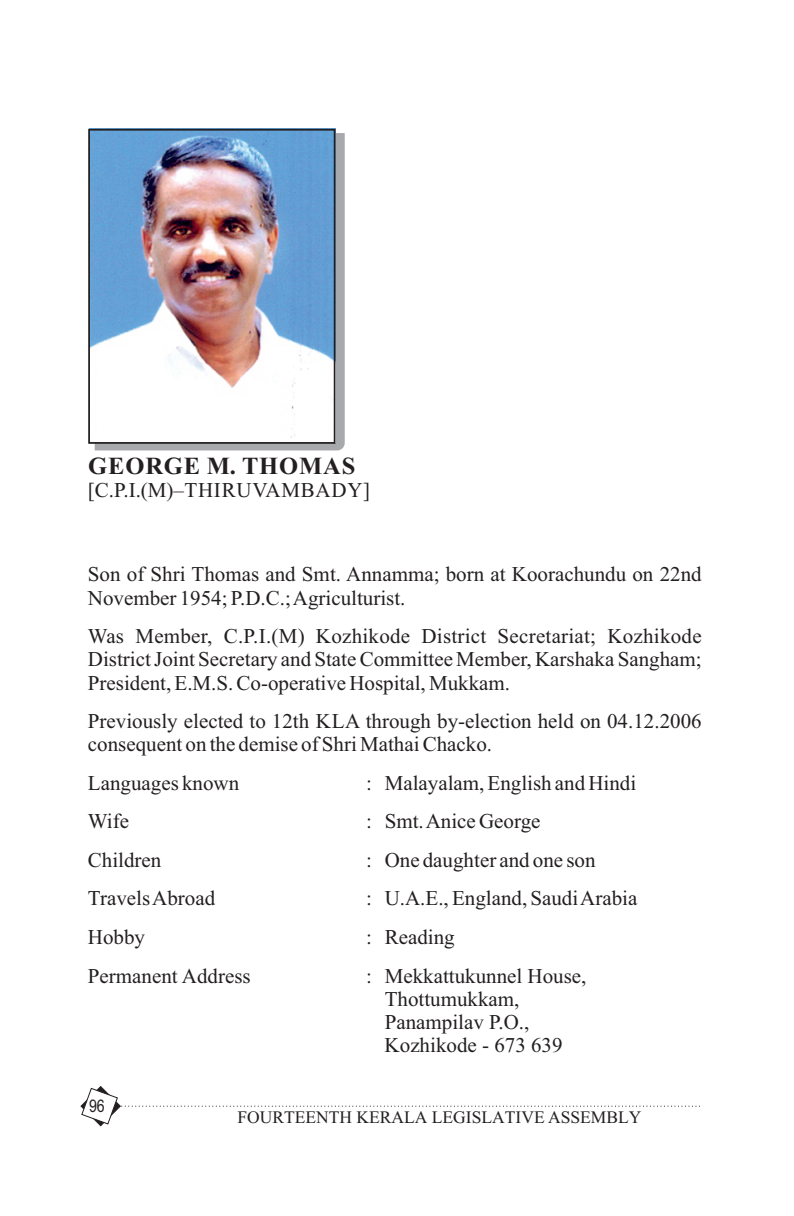
<style>
.page{position:relative;width:794px;height:1216px;background:#fff}
.page>*{position:absolute;margin:0;border:0;box-sizing:border-box;transform-origin:0 0}
.t1{font:700 24.5px "Times New Roman";letter-spacing:.035em;color:#231f20}
.t2{font:21px/23.3px "Times New Roman";color:#231f20}
.t3{font:21px "Times New Roman";letter-spacing:.035em;color:#231f20}
.t4{font:17.5px "Times New Roman";color:#231f20}
.t5{font:17.5px "Arial Narrow";color:#231f20}
</style>
<div class="page">
<svg style="left:81px;top:1086px;width:619px;height:40px"></svg>
<svg style="left:95px;top:133px;width:250px;height:317px;background:#a9aaae"></svg>
<img style="left:88px;top:128px;width:248px;height:316px">
<p class="t1" style="left:88px;top:457px;width:268px">GEORGE M. THOMAS</p>
<p class="t3" style="left:88px;top:482px;width:284px">[C.P.I.(M)–THIRUVAMBADY]</p>
<p class="t2" style="left:88px;top:564px;width:615px">Son of Shri Thomas and Smt. Annamma; born at Koorachundu on 22nd<br>November 1954; P.D.C.; Agriculturist.</p>
<p class="t2" style="left:88px;top:626px;width:615px;text-align:justify">Was Member, C.P.I.(M) Kozhikode District Secretariat; Kozhikode District Joint Secretary and State Committee Member, Karshaka Sangham; President, E.M.S. Co-operative Hospital, Mukkam.</p>
<p class="t2" style="left:88px;top:711px;width:615px">Previously elected to 12th KLA through by-election held on 04.12.2006 consequent on the demise of Shri Mathai Chacko.</p>
<p class="t2" style="left:88px;top:773px;width:153px">Languages known</p>
<p class="t2" style="left:366px;top:773px;width:271px">: Malayalam, English and Hindi</p>
<p class="t2" style="left:88px;top:811px;width:43px">Wife</p>
<p class="t2" style="left:366px;top:811px;width:176px">: Smt. Anice George</p>
<p class="t2" style="left:88px;top:850px;width:75px">Children</p>
<p class="t2" style="left:366px;top:850px;width:231px">: One daughter and one son</p>
<p class="t2" style="left:88px;top:888px;width:129px">Travels Abroad</p>
<p class="t2" style="left:366px;top:888px;width:273px">: U.A.E., England, Saudi Arabia</p>
<p class="t2" style="left:88px;top:927px;width:59px">Hobby</p>
<p class="t2" style="left:366px;top:927px;width:90px">: Reading</p>
<p class="t2" style="left:88px;top:965px;width:164px">Permanent Address</p>
<p class="t2" style="left:385px;top:965px;width:203px;text-indent:-18px">: Mekkattukunnel House,<br>Thottumukkam,<br>Panampilav P.O.,<br>Kozhikode - 673 639</p>
<p class="t5" style="left:89px;top:1099px;width:17px">96</p>
<p class="t4" style="left:237px;top:1110px;width:405px">FOURTEENTH KERALA LEGISLATIVE ASSEMBLY</p>
</div>
